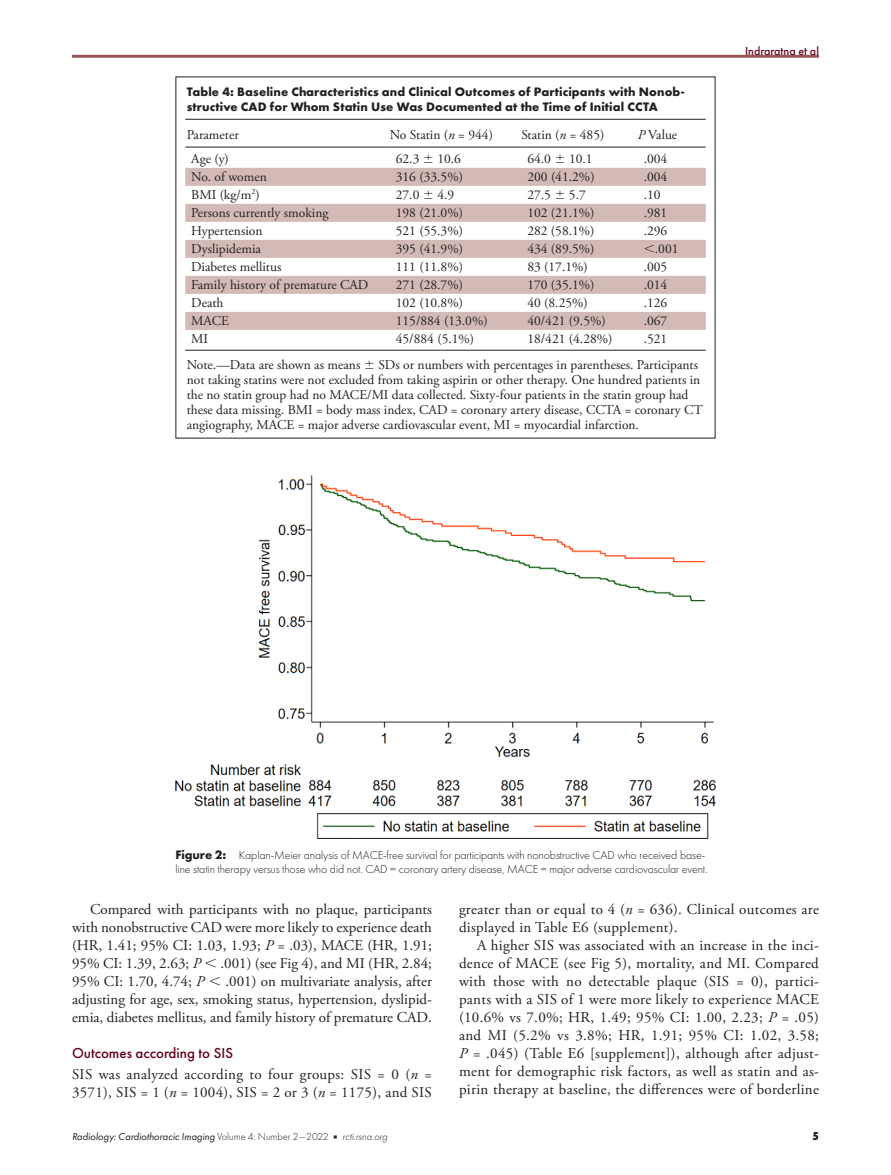
<style>
.page{position:relative;width:891px;height:1175px;background:#fff}
.page>*{position:absolute;margin:0;border:0;box-sizing:border-box;transform-origin:0 0}
.t1{font:15px/18px "Adobe Garamond Pro";letter-spacing:.02em;color:#231f20}
.t2{font:500 15px "Futura PT";color:#65051c}
.t3{font:13.5px/15px "Adobe Garamond Pro";color:#231f20}
.t4{font:700 12.75px/15px "Futura PT";letter-spacing:.01em;color:#231f20}
.t5{font:300 12px/14.4px "Futura PT";letter-spacing:-.01em;color:#231f20}
.t6{font:500 12px "Futura PT";color:#65051c}
.t7{font:800 12px "Futura PT Cond";color:#231f20}
.t8{font:italic 10.5px "Futura PT";color:#231f20}
.s1{font-style:italic}
.s2{font-family:"Universal Greekwith Math Pi"}
.s3{font-weight:700;font-size:12.75px}
.s4{font-weight:300;font-style:normal}
.s5{font-family:"Universal Newswith Comm Pi";font-style:normal;font-size:6px}
.s6{font-weight:300}
</style>
<div class="page">
<hr style="left:72px;top:55px;width:747px;height:3px;background:#965c59">
<svg style="left:185px;top:168px;width:521px;height:162px;fill:#d4bab6"></svg>
<hr style="left:185px;top:119px;width:205px;height:1px;background:#231f20">
<hr style="left:390px;top:119px;width:131px;height:1px;background:#231f20">
<hr style="left:521px;top:119px;width:117px;height:1px;background:#231f20">
<hr style="left:638px;top:119px;width:68px;height:1px;background:#231f20">
<hr style="left:185px;top:147px;width:205px;height:1px;background:#231f20">
<hr style="left:390px;top:147px;width:131px;height:1px;background:#231f20">
<hr style="left:521px;top:147px;width:117px;height:1px;background:#231f20">
<hr style="left:638px;top:147px;width:68px;height:1px;background:#231f20">
<hr style="left:185px;top:350px;width:205px;height:1px;background:#231f20">
<hr style="left:390px;top:350px;width:131px;height:1px;background:#231f20">
<hr style="left:521px;top:350px;width:117px;height:1px;background:#231f20">
<hr style="left:638px;top:350px;width:68px;height:1px;background:#231f20">
<img style="left:176px;top:475px;width:539px;height:363px">
<p class="t4" style="left:187px;top:84px;width:500px">Table 4: Baseline Characteristics and Clinical Outcomes of Participants with Nonob&shy;structive CAD for Whom Statin Use Was Documented at the Time of Initial CCTA</p>
<p class="t3" style="left:187px;top:127px;width:54px">Parameter</p>
<p class="t3" style="left:390px;top:127px;width:105px">No Statin (<span class="s1">n</span> = 944)</p>
<p class="t3" style="left:521px;top:127px;width:85px">Statin (<span class="s1">n</span> = 485)</p>
<p class="t3" style="left:638px;top:127px;width:41px"><span class="s1">P</span> Value</p>
<p class="t3" style="left:191px;top:152px;width:39px">Age (y)</p>
<p class="t3" style="left:396px;top:152px;width:67px">62.3 <span class="s2">6</span> 10.6</p>
<p class="t3" style="left:527px;top:152px;width:67px">64.0 <span class="s2">6</span> 10.1</p>
<p class="t3" style="left:644px;top:152px;width:25px">.004</p>
<p class="t3" style="left:191px;top:169px;width:77px">No. of women</p>
<p class="t3" style="left:396px;top:169px;width:69px">316 (33.5%)</p>
<p class="t3" style="left:527px;top:169px;width:69px">200 (41.2%)</p>
<p class="t3" style="left:644px;top:169px;width:25px">.004</p>
<p class="t3" style="left:191px;top:187px;width:70px">BMI (kg/m<sup>2</sup>)</p>
<p class="t3" style="left:396px;top:188px;width:60px">27.0 <span class="s2">6</span> 4.9</p>
<p class="t3" style="left:527px;top:188px;width:60px">27.5 <span class="s2">6</span> 5.7</p>
<p class="t3" style="left:644px;top:187px;width:18px">.10</p>
<p class="t3" style="left:191px;top:205px;width:139px">Persons currently smoking</p>
<p class="t3" style="left:396px;top:205px;width:69px">198 (21.0%)</p>
<p class="t3" style="left:527px;top:205px;width:69px">102 (21.1%)</p>
<p class="t3" style="left:644px;top:205px;width:25px">.981</p>
<p class="t3" style="left:191px;top:223px;width:73px">Hypertension</p>
<p class="t3" style="left:396px;top:223px;width:69px">521 (55.3%)</p>
<p class="t3" style="left:527px;top:223px;width:69px">282 (58.1%)</p>
<p class="t3" style="left:644px;top:223px;width:25px">.296</p>
<p class="t3" style="left:191px;top:241px;width:71px">Dyslipidemia</p>
<p class="t3" style="left:396px;top:241px;width:69px">395 (41.9%)</p>
<p class="t3" style="left:527px;top:241px;width:69px">434 (89.5%)</p>
<p class="t3" style="left:644px;top:242px;width:36px"><span class="s2">,</span>.001</p>
<p class="t3" style="left:191px;top:259px;width:92px">Diabetes mellitus</p>
<p class="t3" style="left:396px;top:259px;width:69px">111 (11.8%)</p>
<p class="t3" style="left:527px;top:259px;width:62px">83 (17.1%)</p>
<p class="t3" style="left:644px;top:259px;width:25px">.005</p>
<p class="t3" style="left:191px;top:277px;width:179px">Family history of premature CAD</p>
<p class="t3" style="left:396px;top:277px;width:69px">271 (28.7%)</p>
<p class="t3" style="left:527px;top:277px;width:69px">170 (35.1%)</p>
<p class="t3" style="left:644px;top:277px;width:25px">.014</p>
<p class="t3" style="left:191px;top:295px;width:34px">Death</p>
<p class="t3" style="left:396px;top:295px;width:69px">102 (10.8%)</p>
<p class="t3" style="left:527px;top:295px;width:62px">40 (8.25%)</p>
<p class="t3" style="left:644px;top:295px;width:25px">.126</p>
<p class="t3" style="left:191px;top:313px;width:39px">MACE</p>
<p class="t3" style="left:396px;top:313px;width:93px">115/884 (13.0%)</p>
<p class="t3" style="left:527px;top:313px;width:80px">40/421 (9.5%)</p>
<p class="t3" style="left:644px;top:313px;width:25px">.067</p>
<p class="t3" style="left:191px;top:331px;width:18px">MI</p>
<p class="t3" style="left:396px;top:331px;width:80px">45/884 (5.1%)</p>
<p class="t3" style="left:527px;top:331px;width:87px">18/421 (4.28%)</p>
<p class="t3" style="left:187px;top:326px;width:513px;line-height:26px;text-indent:457px">.521<br>Note.—Data are shown as means <span class="s2">6</span> SDs or numbers with percentages in parentheses. Participants</p>
<p class="t3" style="left:187px;top:372px;width:517px">not taking statins were not excluded from taking aspirin or other therapy. One hundred patients in the no statin group had no MACE/MI data collected. Sixty-four patients in the statin group had these data missing. BMI = body mass index, CAD = coronary artery disease, CCTA = coronary CT angiography, MACE = major adverse cardiovascular event, MI = myocardial infarction.</p>
<p class="t6" style="left:745px;top:44px;width:75px">Indraratna et al</p>
<p class="t5" style="left:176px;top:847px;width:534px"><span class="s3">Figure 2:</span> Kaplan-Meier analysis of MACE-free survival for participants with nonobstructive CAD who received base&shy;line statin therapy versus those who did not. CAD = coronary artery disease, MACE = major adverse cardiovascular event.</p>
<p class="t1" style="left:72px;top:900px;width:362px;text-align:justify;text-indent:18px">Compared with participants with no plaque, participants with nonobstructive CAD were more likely to experience death (HR, 1.41; 95% CI: 1.03, 1.93; <span class="s1">P</span> = .03), MACE (HR, 1.91; 95% CI: 1.39, 2.63; <span class="s1">P</span> <span class="s2">,</span> .001) (see Fig 4), and MI (HR, 2.84; 95% CI: 1.70, 4.74; <span class="s1">P</span> <span class="s2">,</span> .001) on multivariate analysis, after adjusting for age, sex, smoking status, hypertension, dyslipid&shy;emia, diabetes mellitus, and family history of premature CAD.</p>
<p class="t2" style="left:72px;top:1043px;width:163px">Outcomes according to SIS</p>
<p class="t1" style="left:72px;top:1065px;width:361px">SIS was analyzed according to four groups: SIS = 0 (<span class="s1">n</span> =<br>3571), SIS = 1 (<span class="s1">n</span> = 1004), SIS = 2 or 3 (<span class="s1">n</span> = 1175), and SIS</p>
<p class="t1" style="left:459px;top:900px;width:362px">greater than or equal to 4 (<span class="s1">n</span> = 636). Clinical outcomes are displayed in Table E6 (supplement).</p>
<p class="t1" style="left:459px;top:936px;width:362px;text-align:justify;text-indent:18px">A higher SIS was associated with an increase in the inci&shy;dence of MACE (see Fig 5), mortality, and MI. Compared with those with no detectable plaque (SIS = 0), partici&shy;pants with a SIS of 1 were more likely to experience MACE (10.6% vs 7.0%; HR, 1.49; 95% CI: 1.00, 2.23; <span class="s1">P</span> = .05) and MI (5.2% vs 3.8%; HR, 1.91; 95% CI: 1.02, 3.58; <span class="s1">P</span> = .045) (Table E6 [supplement]), although after adjust&shy;ment for demographic risk factors, as well as statin and as&shy;pirin therapy at baseline, the differences were of borderline</p>
<p class="t8" style="left:72px;top:1130px;width:317px">Radiology: Cardiothoracic Imaging <span class="s4">Volume 4: Number 2—2022</span> <span class="s5">n</span> <span class="s6">rcti.rsna.org</span></p>
<p class="t7" style="left:813px;top:1128px;width:8px">5</p>
</div>
